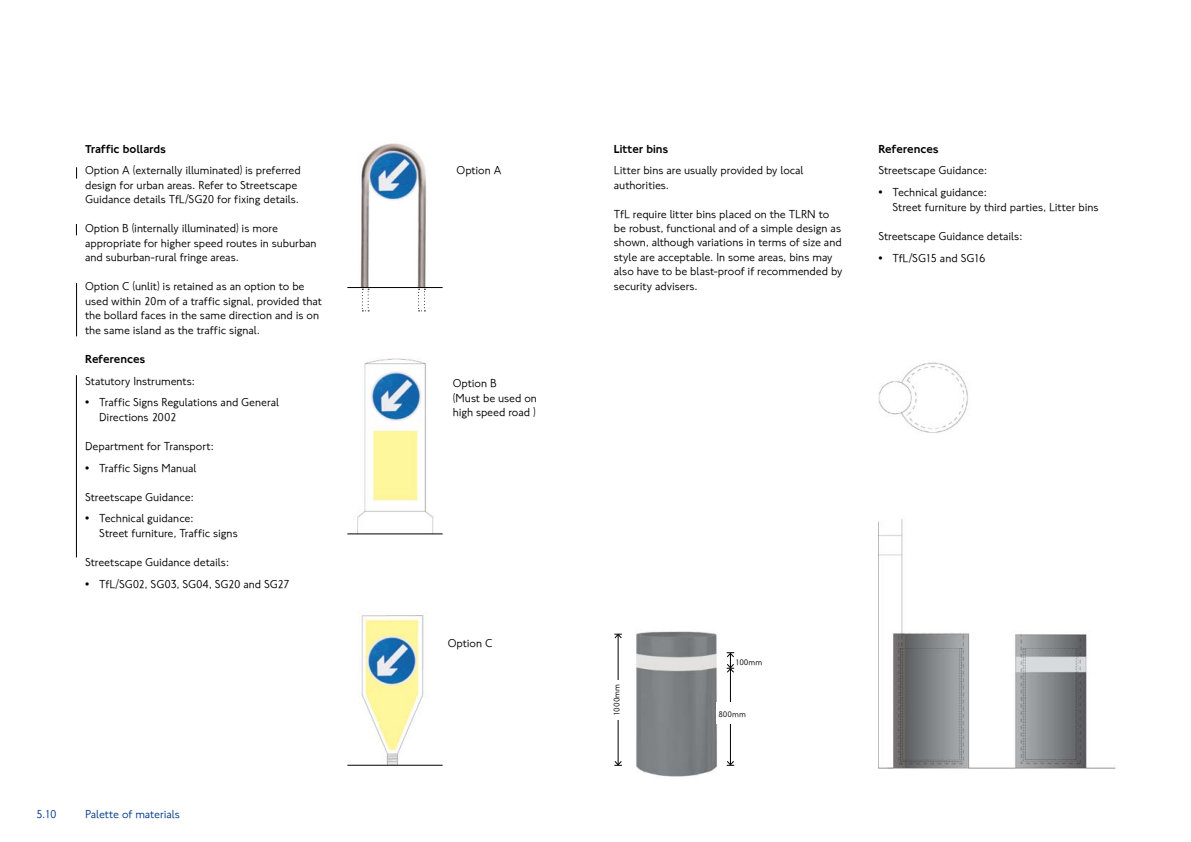
<style>
.page{position:relative;width:1191px;height:842px;background:#fff}
.page>*{position:absolute;margin:0;border:0;box-sizing:border-box;transform-origin:0 0}
.t1{font:12px/14.5px "New Johnston Book Normal";letter-spacing:-.005em;color:#000}
.t2{font:12px "New Johnston Medium Normal";letter-spacing:.005em;color:#000}
.t3{font:12px "New Johnston Book Normal";letter-spacing:-.01em;color:#003888}
.t4{font:12px "New Johnston Book Normal";letter-spacing:-.025em;color:#000}
.t5{font:8.5px "New Johnston Book Normal";letter-spacing:.005em;color:#000}
</style>
<div class="page">
<img style="left:636px;top:631px;width:94px;height:146px">
<img style="left:878px;top:362px;width:238px;height:407px">
<hr style="left:730px;top:669px;width:1px;height:96px;background:#000">
<hr style="left:618px;top:634px;width:1px;height:131px;background:#000">
<div style="left:715px;top:702px;width:33px;height:21px;background:#fff"></div>
<svg style="left:726px;top:760px;width:8px;height:6px"></svg>
<svg style="left:614px;top:760px;width:8px;height:6px"></svg>
<svg style="left:614px;top:634px;width:8px;height:5px"></svg>
<svg style="left:726px;top:652px;width:8px;height:21px"></svg>
<div style="left:611px;top:680px;width:14px;height:40px;background:#fff"></div>
<img style="left:360px;top:143px;width:67px;height:144px">
<img style="left:361px;top:615px;width:63px;height:149px">
<img style="left:357px;top:358px;width:77px;height:175px">
<hr style="left:347px;top:287px;width:95px;height:1px;background:#000">
<hr style="left:347px;top:533px;width:95px;height:1px;background:#000">
<hr style="left:347px;top:765px;width:95px;height:1px;background:#000">
<svg style="left:418px;top:289px;width:7px;height:22px"></svg>
<svg style="left:362px;top:289px;width:7px;height:22px"></svg>
<svg style="left:76px;top:167px;width:1px;height:12px"></svg>
<hr style="left:76px;top:283px;width:1px;height:53px;background:#000">
<hr style="left:76px;top:375px;width:1px;height:182px;background:#000">
<p class="t2" style="left:85px;top:142px;width:82px">Traffic bollards</p>
<p class="t1" style="left:85px;top:163px;width:217px">Option A (externally illuminated) is preferred design for urban areas. Refer to Streetscape<br>Guidance details TfL/SG20 for fixing details.</p>
<p class="t1" style="left:85px;top:221px;width:233px">Option B (internally illuminated) is more appropriate for higher speed routes in suburban and suburban-rural fringe areas.</p>
<p class="t1" style="left:85px;top:279px;width:238px">Option C (unlit) is retained as an option to be used within 20m of a traffic signal, provided that the bollard faces in the same direction and is on the same island as the traffic signal.</p>
<p class="t2" style="left:85px;top:352px;width:62px">References</p>
<p class="t1" style="left:85px;top:373px;width:112px">Statutory Instruments:</p>
<p class="t1" style="left:99px;top:395px;width:181px;text-indent:-14px">• Traffic Signs Regulations and General<br>Directions 2002</p>
<p class="t1" style="left:85px;top:439px;width:131px">Department for Transport:</p>
<p class="t1" style="left:85px;top:460px;width:113px">• Traffic Signs Manual</p>
<p class="t1" style="left:85px;top:489px;width:111px">Streetscape Guidance:</p>
<p class="t1" style="left:99px;top:511px;width:140px;text-indent:-14px">• Technical guidance:<br>Street furniture, Traffic signs</p>
<p class="t1" style="left:85px;top:555px;width:146px">Streetscape Guidance details:</p>
<p class="t1" style="left:85px;top:576px;width:206px">• TfL/SG02, SG03, SG04, SG20 and SG27</p>
<p class="t3" style="left:36px;top:806px;width:22px">5.10</p>
<p class="t3" style="left:85px;top:806px;width:96px">Palette of materials</p>
<p class="t1" style="left:456px;top:163px;width:46px">Option A</p>
<p class="t1" style="left:453px;top:376px;width:86px">Option B<br>(Must be used on high speed road )</p>
<p class="t2" style="left:614px;top:142px;width:56px">Litter bins</p>
<p class="t1" style="left:614px;top:163px;width:191px">Litter bins are usually provided by local authorities.</p>
<p class="t1" style="left:614px;top:206px;width:230px">TfL require litter bins placed on the TLRN to be robust, functional and of a simple design as shown, although variations in terms of size and style are acceptable. In some areas, bins may also have to be blast-proof if recommended by security advisers.</p>
<p class="t2" style="left:878px;top:142px;width:62px">References</p>
<p class="t1" style="left:878px;top:163px;width:111px">Streetscape Guidance:</p>
<p class="t1" style="left:892px;top:185px;width:208px;text-indent:-14px">• Technical guidance:<br>Street furniture by third parties, Litter bins</p>
<p class="t1" style="left:878px;top:228px;width:146px">Streetscape Guidance details:</p>
<p class="t4" style="left:878px;top:250px;width:109px">• TfL/SG15 and SG16</p>
<p class="t1" style="left:448px;top:636px;width:46px">Option C</p>
<p class="t5" style="left:611px;top:716px;width:33px;rotate:-90deg">1000mm</p>
<p class="t5" style="left:735px;top:657px;width:29px">100mm</p>
<p class="t5" style="left:718px;top:709px;width:29px">800mm</p>
</div>
